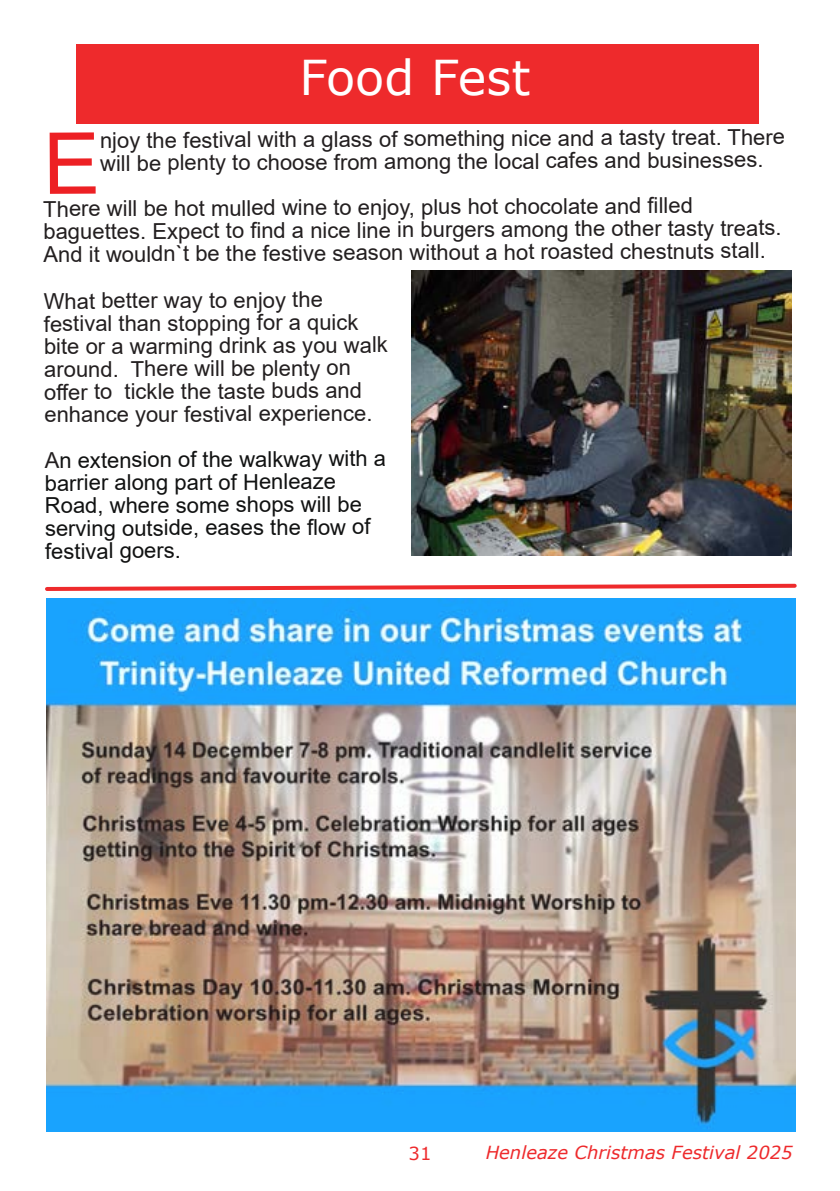
<style>
.page{position:relative;width:840px;height:1191px;background:#fff}
.page>*{position:absolute;margin:0;border:0;box-sizing:border-box;transform-origin:0 0}
.t1{font:85.4px "Arial";color:#ed2024}
.t2{font:48px "Verdana";color:#fff}
.t3{font:22px/22.6px "Arial";letter-spacing:-.005em;color:#231f20}
.t4{font:22px/22.8px "Arial";letter-spacing:-.005em;color:#111212}
.t5{font:italic 18px "Verdana";color:#ee2a2c}
.t6{font:18px "Verdana";color:#ee2a2c}
.s1{color:#231f20}
</style>
<div class="page">
<img style="left:411px;top:271px;width:379px;height:284px">
<div style="left:76px;top:44px;width:682px;height:79px;background:#ee2a2c"></div>
<svg style="left:45px;top:583px;width:752px;height:8px"></svg>
<img style="left:46px;top:599px;width:748px;height:533px">
<h2 class="t2" style="left:299px;top:58px;width:232px">Food Fest</h2>
<h1 class="t1" style="left:43px;top:132px;width:59px">E</h1>
<p class="t3" style="left:100px;top:129px;width:686px">njoy the festival with a glass of something nice and a tasty treat. There will be plenty to choose from among the local cafes and businesses.</p>
<p class="t3" style="left:43px;top:198px;width:739px">There will be hot mulled wine to enjoy, plus hot chocolate and filled baguettes. Expect to find a nice line in burgers among the other tasty treats.<br>And it wouldn`t be the festive season without a hot roasted chestnuts stall.</p>
<p class="t3" style="left:44px;top:291px;width:345px">What better way to enjoy the festival than stopping for a quick bite or a warming drink as you walk around. There will be plenty on offer to tickle the taste buds and enhance your festival experience.</p>
<p class="t4" style="left:45px;top:450px;width:343px"><span class="s1">A</span>n extension of the walkway with a barrier along part of Henleaze<br>Road, where some shops will be serving outside, eases the flow of festival goers.</p>
<p class="t6" style="left:408px;top:1146px;width:24px">31</p>
<p class="t5" style="left:485px;top:1145px;width:308px">Henleaze Christmas Festival 2025</p>
</div>
